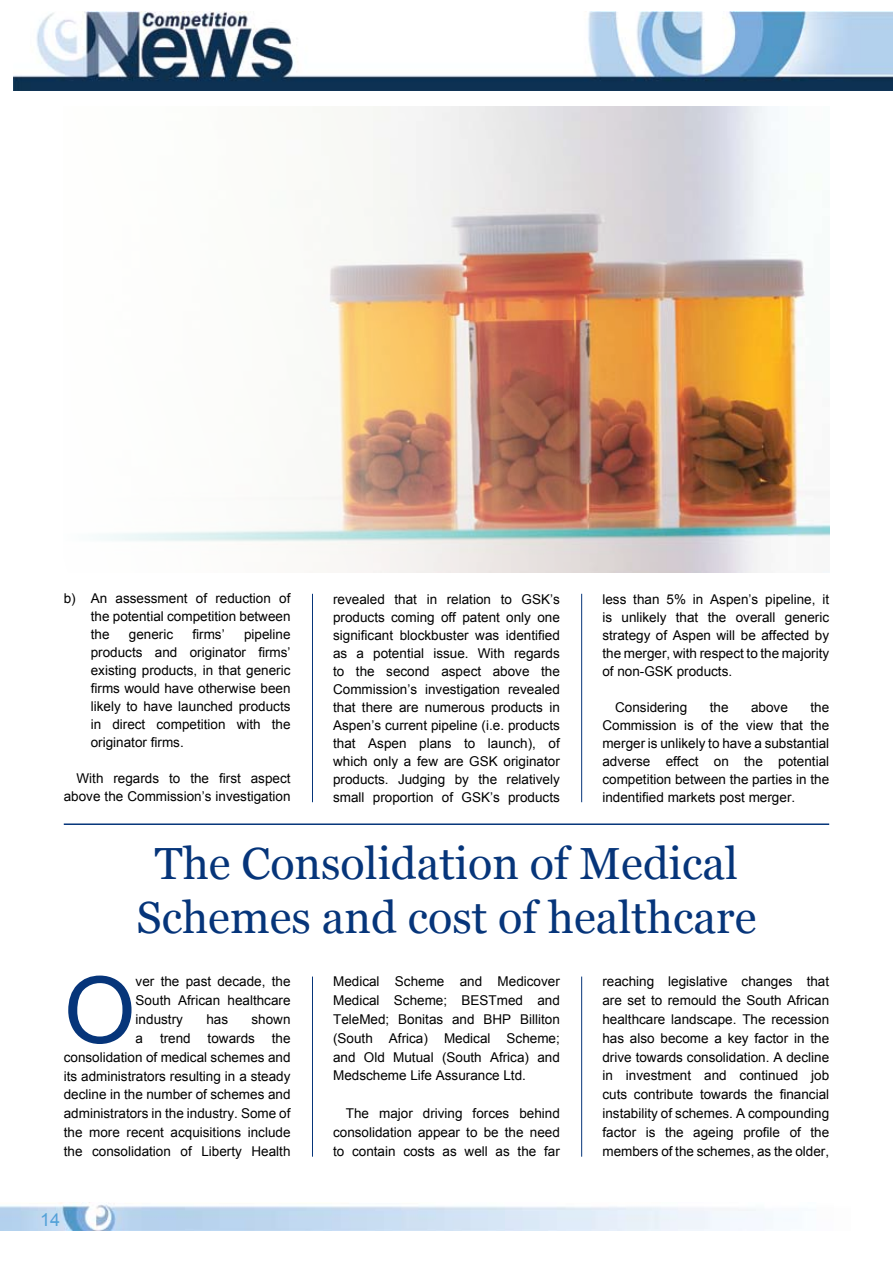
<style>
.page{position:relative;width:893px;height:1263px;background:#fff}
.page>*{position:absolute;margin:0;border:0;box-sizing:border-box;transform-origin:0 0}
.t1{font:92.4px "Arial";color:#06357a}
.t2{font:45px/54px "Georgia";color:#06357a;text-align:center}
.t3{font:18px "Arial";color:#53a1d8}
.t4{font:13.5px/18px "Arial";color:#000;text-align:justify}
</style>
<div class="page">
<img style="left:13px;top:11px;width:880px;height:79px">
<img style="left:0;top:1203px;width:798px;height:28px">
<hr style="left:64px;top:823px;width:765px;height:2px;background:#06357a">
<hr style="left:312px;top:594px;width:1px;height:208px;background:#06357a">
<hr style="left:581px;top:594px;width:1px;height:208px;background:#06357a">
<hr style="left:312px;top:976px;width:1px;height:181px;background:#06357a">
<hr style="left:581px;top:976px;width:1px;height:181px;background:#06357a">
<img style="left:99px;top:106px;width:730px;height:466px">
<p class="t4" style="left:91px;top:589px;width:201px;text-indent:-27px">b) An assessment of reduction of the potential competition between the</p>
<p class="t4" style="left:129px;top:625px;width:46px">generic</p>
<p class="t4" style="left:192px;top:625px;width:34px">firms’</p>
<p class="t4" style="left:91px;top:625px;width:201px;text-indent:153px">pipeline products and originator firms’ existing products, in that generic firms would have otherwise been likely to have launched products in direct competition with the originator firms.</p>
<p class="t4" style="left:64px;top:769px;width:228px;text-align:right">With regards to the first aspect above the Commission’s investigation</p>
<p class="t4" style="left:333px;top:590px;width:228px">revealed that in relation to GSK’s products coming off patent only one significant blockbuster was identified as a potential issue. With regards to the second aspect above the Commission’s investigation revealed that there are numerous products in Aspen’s current pipeline (i.e. products that Aspen plans to launch), of which only a few are GSK originator products. Judging by the relatively small proportion of GSK’s products</p>
<p class="t4" style="left:602px;top:590px;width:228px">less than 5% in Aspen’s pipeline, it is unlikely that the overall generic strategy of Aspen will be affected by the merger, with respect to the majority of non-GSK products.</p>
<p class="t4" style="left:615px;top:698px;width:74px">Considering</p>
<p class="t4" style="left:710px;top:698px;width:20px">the</p>
<p class="t4" style="left:751px;top:698px;width:38px">above</p>
<p class="t4" style="left:602px;top:698px;width:228px;text-indent:208px">the Commission is of the view that the merger is unlikely to have a substantial adverse effect on the potential competition between the parties in the indentified markets post merger.</p>
<h2 class="t2" style="left:136px;top:836px;width:621px">The Consolidation of Medical<br>Schemes and cost of healthcare</h2>
<h1 class="t1" style="left:64px;top:950px;width:73px">O</h1>
<p class="t4" style="left:136px;top:972px;width:156px;line-height:18.8px">ver the past decade, the South African healthcare industry</p>
<p class="t4" style="left:64px;top:1010px;width:228px;line-height:18.8px;text-align:right">shown<br>a trend towards the consolidation of medical schemes and its administrators resulting in a steady decline in the number of schemes and administrators in the industry. Some of the more recent acquisitions include the consolidation of Liberty Health</p>
<p class="t4" style="left:206px;top:1010px;width:23px">has</p>
<h3 class="t3" style="left:40px;top:1207px;width:22px">14</h3>
<p class="t4" style="left:333px;top:972px;width:228px;line-height:18.8px">Medical Scheme and Medicover Medical Scheme; BESTmed and TeleMed; Bonitas and BHP Billiton (South Africa) Medical Scheme; and Old Mutual (South Africa) and Medscheme Life Assurance Ltd.</p>
<p class="t4" style="left:333px;top:1104px;width:228px;line-height:18.8px;text-indent:13px">The major driving forces behind consolidation appear to be the need to contain costs as well as the far</p>
<p class="t4" style="left:602px;top:972px;width:228px;line-height:18.8px">reaching legislative changes that are set to remould the South African healthcare landscape. The recession has also become a key factor in the drive towards consolidation. A decline in investment and continued job cuts contribute towards the financial instability of schemes. A compounding factor is the ageing profile of the members of the schemes, as the older,</p>
</div>
